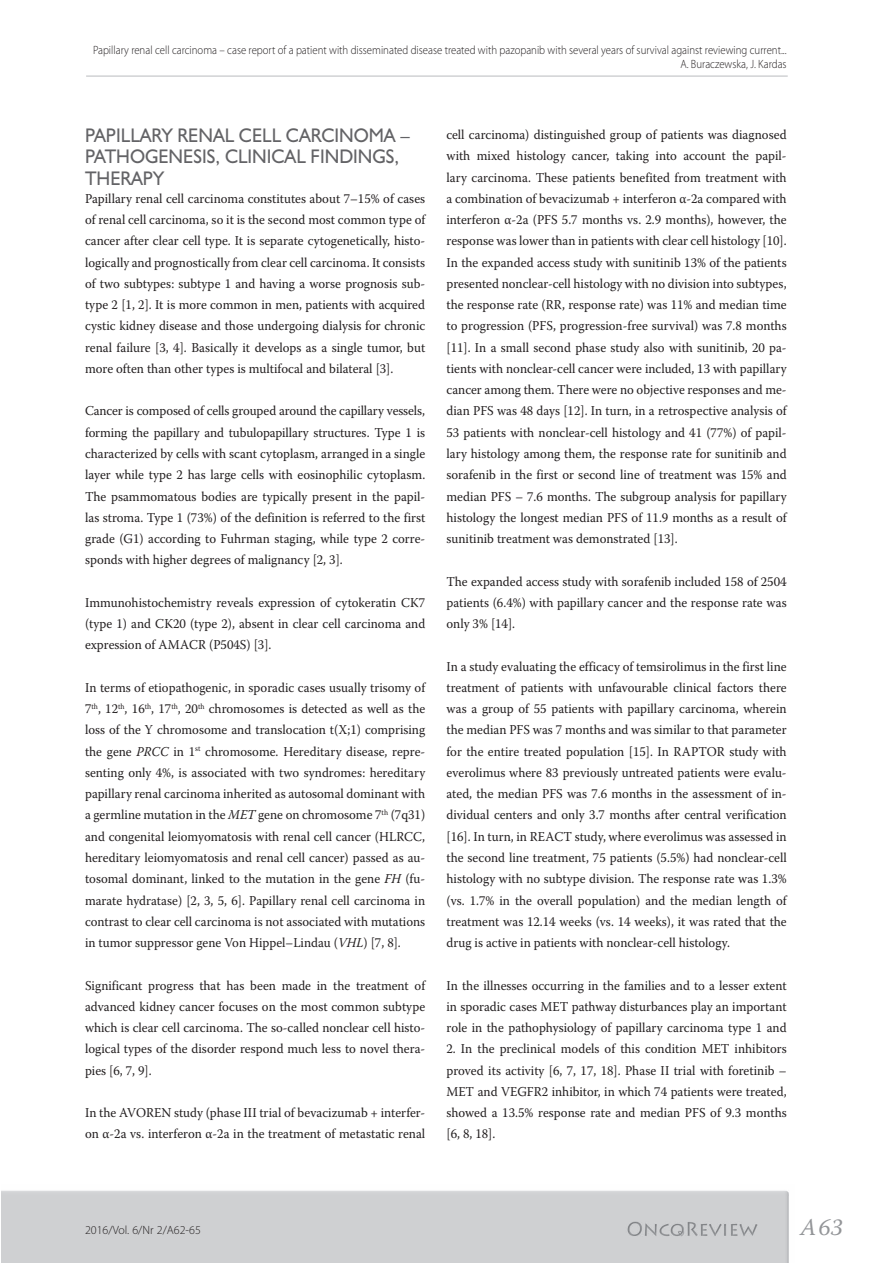
<style>
.page{position:relative;width:893px;height:1263px;background:#fff}
.page>*{position:absolute;margin:0;border:0;box-sizing:border-box;transform-origin:0 0}
.t1{font:italic 24px "Warnock Pro";color:#939598}
.t2{font:18px/21.3px "Humanst 521 PL";color:#636366;scale:.95 1}
.t3{font:13.5px/21.3px "Warnock Pro";color:#231f20;text-align:justify;scale:.95 1}
.t4{font:300 12px/13.5px "Myriad Pro";color:#231f20;text-align:right;scale:.9 1}
.t5{font:300 12px "Myriad Pro";color:#231f20}
.s1{font-style:italic}
</style>
<div class="page">
<div style="left:1px;top:1190px;width:788px;height:73px;background:#cfd0d2"></div>
<hr style="left:86px;top:75px;width:702px;height:2px;background:#d1d2d4">
<p class="t4" style="left:93px;top:43px;width:772px">Papillary renal cell carcinoma – case report of a patient with disseminated disease treated with pazopanib with several years of survival against reviewing current...<br>A. Buraczewska, J. Kardas</p>
<h2 class="t2" style="left:85px;top:124px;width:343px">PAPILLARY RENAL CELL CARCINOMA –<br>PATHOGENESIS, CLINICAL FINDINGS,<br>THERAPY</h2>
<p class="t3" style="left:85px;top:188px;width:360px">Papillary renal cell carcinoma constitutes about 7–15% of cases of renal cell carcinoma, so it is the second most common type of cancer after clear cell type. It is separate cytogenetically, histo&shy;logically and prognostically from clear cell carcinoma. It consists of two subtypes: subtype 1 and having a worse prognosis sub&shy;type 2 [1, 2]. It is more common in men, patients with acquired cystic kidney disease and those undergoing dialysis for chronic renal failure [3, 4]. Basically it develops as a single tumor, but more often than other types is multifocal and bilateral [3].</p>
<p class="t3" style="left:85px;top:400px;width:360px">Cancer is composed of cells grouped around the capillary vessels, forming the papillary and tubulopapillary structures. Type 1 is characterized by cells with scant cytoplasm, arranged in a single layer while type 2 has large cells with eosinophilic cytoplasm.<br>The psammomatous bodies are typically present in the papil&shy;las stroma. Type 1 (73%) of the definition is referred to the first grade (G1) according to Fuhrman staging, while type 2 corre&shy;sponds with higher degrees of malignancy [2, 3].</p>
<p class="t3" style="left:85px;top:591px;width:360px">Immunohistochemistry reveals expression of cytokeratin CK7 (type 1) and CK20 (type 2), absent in clear cell carcinoma and expression of AMACR (P504S) [3].</p>
<p class="t3" style="left:85px;top:677px;width:360px">In terms of etiopathogenic, in sporadic cases usually trisomy of 7<sup>th</sup>, 12<sup>th</sup>, 16<sup>th</sup>, 17<sup>th</sup>, 20<sup>th</sup> chromosomes is detected as well as the loss of the Y chromosome and translocation t(X;1) comprising the gene <span class="s1">PRCC</span> in 1<sup>st</sup> chromosome. Hereditary disease, repre&shy;senting only 4%, is associated with two syndromes: hereditary papillary renal carcinoma inherited as autosomal dominant with a germline mutation in the <span class="s1">MET</span> gene on chromosome 7<sup>th</sup> (7q31) and congenital leiomyomatosis with renal cell cancer (HLRCC, hereditary leiomyomatosis and renal cell cancer) passed as au&shy;tosomal dominant, linked to the mutation in the gene <span class="s1">FH</span> (fu&shy;marate hydratase) [2, 3, 5, 6]. Papillary renal cell carcinoma in contrast to clear cell carcinoma is not associated with mutations in tumor suppressor gene Von Hippel–Lindau (<span class="s1">VHL</span>) [7, 8].</p>
<p class="t3" style="left:85px;top:974px;width:360px">Significant progress that has been made in the treatment of advanced kidney cancer focuses on the most common subtype which is clear cell carcinoma. The so-called nonclear cell histo&shy;logical types of the disorder respond much less to novel thera&shy;pies [6, 7, 9].</p>
<p class="t3" style="left:85px;top:1102px;width:360px">In the AVOREN study (phase III trial of bevacizumab + interfer&shy;on α-2a vs. interferon α-2a in the treatment of metastatic renal</p>
<p class="t3" style="left:446px;top:124px;width:360px">cell carcinoma) distinguished group of patients was diagnosed with mixed histology cancer, taking into account the papil&shy;lary carcinoma. These patients benefited from treatment with a combination of bevacizumab + interferon α-2a compared with interferon α-2a (PFS 5.7 months vs. 2.9 months), however, the response was lower than in patients with clear cell histology [10].<br>In the expanded access study with sunitinib 13% of the patients presented nonclear-cell histology with no division into subtypes, the response rate (RR, response rate) was 11% and median time to progression (PFS, progression-free survival) was 7.8 months [11]. In a small second phase study also with sunitinib, 20 pa&shy;tients with nonclear-cell cancer were included, 13 with papillary cancer among them. There were no objective responses and me&shy;dian PFS was 48 days [12]. In turn, in a retrospective analysis of 53 patients with nonclear-cell histology and 41 (77%) of papil&shy;lary histology among them, the response rate for sunitinib and sorafenib in the first or second line of treatment was 15% and median PFS – 7.6 months. The subgroup analysis for papillary histology the longest median PFS of 11.9 months as a result of sunitinib treatment was demonstrated [13].</p>
<p class="t3" style="left:446px;top:570px;width:360px">The expanded access study with sorafenib included 158 of 2504 patients (6.4%) with papillary cancer and the response rate was only 3% [14].</p>
<p class="t3" style="left:446px;top:655px;width:360px">In a study evaluating the efficacy of temsirolimus in the first line treatment of patients with unfavourable clinical factors there was a group of 55 patients with papillary carcinoma, wherein the median PFS was 7 months and was similar to that parameter for the entire treated population [15]. In RAPTOR study with everolimus where 83 previously untreated patients were evalu&shy;ated, the median PFS was 7.6 months in the assessment of in&shy;dividual centers and only 3.7 months after central verification [16]. In turn, in REACT study, where everolimus was assessed in the second line treatment, 75 patients (5.5%) had nonclear-cell histology with no subtype division. The response rate was 1.3% (vs. 1.7% in the overall population) and the median length of treatment was 12.14 weeks (vs. 14 weeks), it was rated that the drug is active in patients with nonclear-cell histology.</p>
<p class="t3" style="left:446px;top:974px;width:360px">In the illnesses occurring in the families and to a lesser extent in sporadic cases MET pathway disturbances play an important role in the pathophysiology of papillary carcinoma type 1 and</p>
<p class="t3" style="left:446px;top:1038px;width:360px">2. In the preclinical models of this condition MET inhibitors proved its activity [6, 7, 17, 18]. Phase II trial with foretinib – MET and VEGFR2 inhibitor, in which 74 patients were treated, showed a 13.5% response rate and median PFS of 9.3 months [6, 8, 18].</p>
<p class="t5" style="left:85px;top:1223px;width:117px">2016/Vol. 6/Nr 2/A62-65</p>
<h1 class="t1" style="left:800px;top:1212px;width:44px">A63</h1>
</div>
